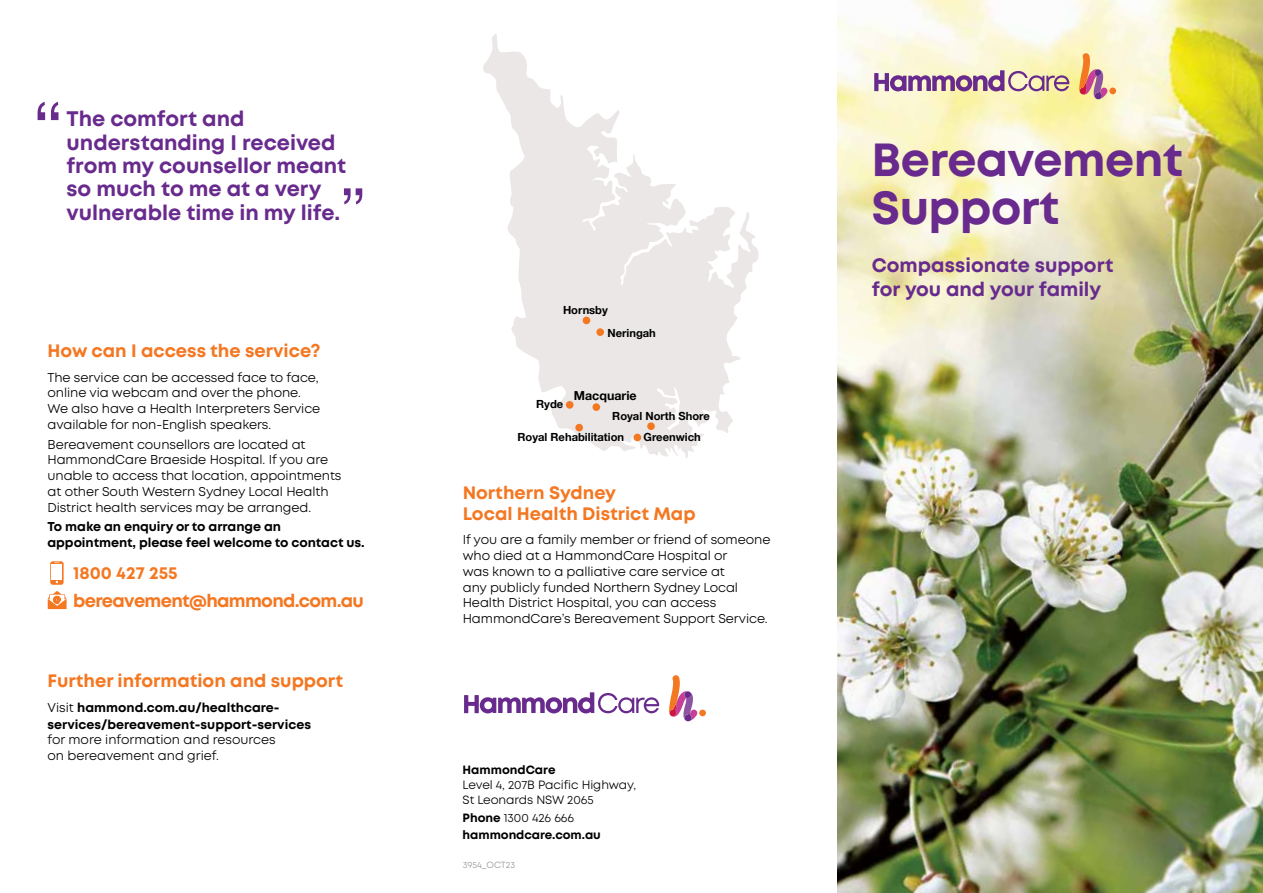
<style>
.page{position:relative;width:1263px;height:893px;background:#fff}
.page>*{position:absolute;margin:0;border:0;box-sizing:border-box;transform-origin:0 0}
.t1{font:700 46.5px/48.3px "Mont";letter-spacing:-.01em;color:#682b8d}
.t2{font:700 21px/23.4px "Mont";color:#682b8d}
.t3{font:700 19.5px/24px "Mont";color:#682b8d}
.t4{font:700 18px/21px "Mont";color:#f47721}
.t5{font:700 18px "Mont";letter-spacing:-.04em;color:#f47721}
.t6{font:700 17.55px "Mont";color:#f47721}
.t7{font:12.9px/15.8px "Mont";letter-spacing:-.005em;color:#000}
.t8{font:700 12.9px/15.8px "Mont";letter-spacing:-.005em;color:#000}
.t9{font:700 12.75px/16.5px "Mont";color:#000}
.t10{font:12.75px/15.8px "Mont";color:#000}
.t11{font:700 12.45px "Helvetica Neue";color:#000}
.t12{font:700 12px/17.1px "Mont";letter-spacing:-.005em;color:#000}
.t13{font:12px/15px "Mont";letter-spacing:-.005em;color:#000}
.t14{font:700 11.25px/22.2px "Helvetica Neue";color:#000}
.t15{font:9px "Mont";color:#939598}
.s1{font-weight:400}
</style>
<div class="page">
<svg style="left:483px;top:34px;width:276px;height:425px"></svg>
<div style="left:583px;top:317px;width:7px;height:7px;background:#f47721;border-radius:50%"></div>
<div style="left:596px;top:328px;width:8px;height:8px;background:#f47721;border-radius:50%"></div>
<div style="left:592px;top:403px;width:8px;height:8px;background:#f47721;border-radius:50%"></div>
<div style="left:566px;top:401px;width:7px;height:8px;background:#f47721;border-radius:50%"></div>
<div style="left:647px;top:422px;width:8px;height:8px;background:#f47721;border-radius:50%"></div>
<div style="left:633px;top:434px;width:8px;height:7px;background:#f47721;border-radius:50%"></div>
<div style="left:575px;top:424px;width:8px;height:7px;background:#f47721;border-radius:50%"></div>
<img style="left:838px;top:0;width:425px;height:893px">
<svg style="left:874px;top:70px;width:195px;height:21px;background:#bc9fac"></svg>
<div style="left:1109px;top:88px;width:7px;height:6px;background:#f47721;border-radius:50%"></div>
<svg style="left:1079px;top:53px;width:29px;height:46px"></svg>
<svg style="left:38px;top:102px;width:21px;height:18px"></svg>
<svg style="left:344px;top:188px;width:18px;height:16px"></svg>
<svg style="left:464px;top:692px;width:195px;height:21px"></svg>
<div style="left:699px;top:710px;width:7px;height:6px;background:#f47721;border-radius:50%"></div>
<svg style="left:669px;top:675px;width:29px;height:46px"></svg>
<svg style="left:50px;top:561px;width:14px;height:24px"></svg>
<div style="left:52px;top:564px;width:10px;height:16px;background:#fff"></div>
<svg style="left:48px;top:591px;width:19px;height:18px"></svg>
<h2 class="t2" style="left:67px;top:107px;width:281px">The comfort and understanding I received from my counsellor meant so much to me at a very vulnerable time in my life.</h2>
<h3 class="t4" style="left:48px;top:341px;width:275px">How can I access the service?</h3>
<p class="t7" style="left:48px;top:369px;width:274px">The service can be accessed face to face, online via webcam and over the phone.<br>We also have a Health Interpreters Service available for non-English speakers.</p>
<p class="t7" style="left:48px;top:436px;width:295px">Bereavement counsellors are located at HammondCare Braeside Hospital. If you are unable to access that location, appointments at other South Western Sydney Local Health District health services may be arranged.</p>
<p class="t8" style="left:48px;top:519px;width:319px">To make an enquiry or to arrange an appointment, please feel welcome to contact us.</p>
<h3 class="t6" style="left:73px;top:562px;width:106px">1800 427 255</h3>
<h3 class="t5" style="left:73px;top:589px;width:292px">bereavement@hammond.com.au</h3>
<h3 class="t4" style="left:48px;top:670px;width:297px">Further information and support</h3>
<p class="t9" style="left:48px;top:699px;width:265px"><span class="s1">Visit</span> hammond.com.au/healthcare&shy;services/bereavement-support-services</p>
<p class="t10" style="left:48px;top:732px;width:230px">for more information and resources on bereavement and grief.</p>
<p class="t14" style="left:607px;top:300px;width:50px;text-indent:-44px">Hornsby<br>Neringah</p>
<p class="t11" style="left:574px;top:386px;width:64px">Macquarie</p>
<p class="t14" style="left:536px;top:394px;width:29px">Ryde</p>
<p class="t14" style="left:517px;top:405px;width:194px;line-height:21.5px;text-indent:95px">Royal North Shore<br>Royal Rehabilitation</p>
<p class="t14" style="left:644px;top:426px;width:59px">Greenwich</p>
<h3 class="t4" style="left:463px;top:482px;width:234px">Northern Sydney<br>Local Health District Map</h3>
<p class="t7" style="left:463px;top:532px;width:309px">If you are a family member or friend of someone who died at a HammondCare Hospital or<br>was known to a palliative care service at<br>any publicly funded Northern Sydney Local Health District Hospital, you can access HammondCare’s Bereavement Support Service.</p>
<p class="t12" style="left:463px;top:762px;width:94px">HammondCare</p>
<p class="t13" style="left:463px;top:778px;width:175px">Level 4, 207B Pacific Highway,<br>St Leonards NSW 2065</p>
<p class="t12" style="left:463px;top:809px;width:140px">Phone <span class="s1">1300 426 666 </span>hammondcare.com.au</p>
<p class="t15" style="left:463px;top:859px;width:54px">3954_OCT23</p>
<h1 class="t1" style="left:871px;top:136px;width:313px">Bereavement<br>Support</h1>
<h3 class="t3" style="left:872px;top:253px;width:243px">Compassionate support for you and your family</h3>
</div>
